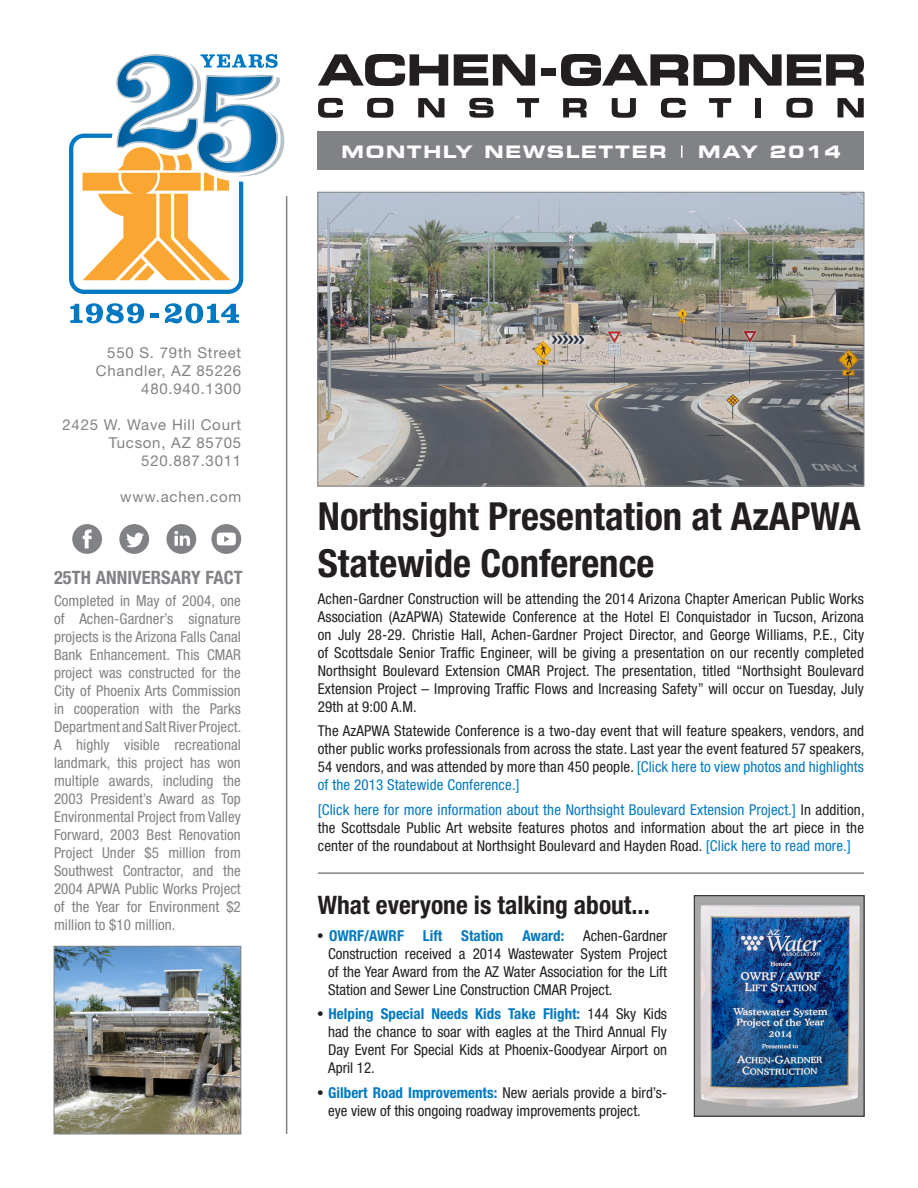
<style>
.page{position:relative;width:918px;height:1188px;background:#fff}
.page>*{position:absolute;margin:0;border:0;box-sizing:border-box;transform-origin:0 0}
.t1{font:700 condensed 38.7px/46.5px "Helvetica Neue LT Std";color:#231f20}
.t2{font:700 condensed 25.5px "Helvetica Neue LT Std";color:#231f20}
.t3{font:700 condensed 18.45px "Helvetica Neue LT Std";letter-spacing:.005em;color:#808285}
.t4{font:700 expanded 16.95px "Square 721 BT";letter-spacing:.1em;color:#fff}
.t5{font:condensed 15px/18px "Helvetica Neue LT Std";color:#231f20;text-align:justify}
.t6{font:condensed 15px/18px "Helvetica Neue LT Std";letter-spacing:.005em;color:#808285;text-align:justify}
.t7{font:15px "Helvetica Neue LT Std";letter-spacing:.05em;color:#808285}
.t8{font:700 condensed 15px "Helvetica Neue LT Std";color:#0079c2}
.s1{color:#0079c2}
.s2{font-family:"Helvetica";font-weight:400;font-stretch:normal;color:#231f20}
.s3{font-weight:400;color:#231f20}
.s4{font-family:"Helvetica";font-stretch:normal}
.s5{font-weight:700;color:#0079c2}
</style>
<div class="page">
<img style="left:320px;top:194px;width:542px;height:290px">
<div style="left:318px;top:192px;width:546px;height:294px;border:1px solid #808285"></div>
<svg style="left:70px;top:303px;width:74px;height:20px"></svg>
<div style="left:151px;top:313px;width:8px;height:5px;background:#0079c2"></div>
<svg style="left:165px;top:303px;width:74px;height:20px"></svg>
<svg style="left:69px;top:54px;width:217px;height:240px"></svg>
<svg style="left:72px;top:524px;width:30px;height:30px"></svg>
<svg style="left:119px;top:524px;width:30px;height:30px"></svg>
<svg style="left:166px;top:524px;width:30px;height:30px"></svg>
<svg style="left:211px;top:524px;width:30px;height:30px"></svg>
<svg style="left:318px;top:98px;width:25px;height:20px"></svg>
<svg style="left:367px;top:98px;width:26px;height:20px"></svg>
<svg style="left:418px;top:98px;width:26px;height:19px"></svg>
<svg style="left:469px;top:98px;width:25px;height:20px"></svg>
<svg style="left:517px;top:98px;width:22px;height:19px"></svg>
<svg style="left:563px;top:98px;width:24px;height:19px"></svg>
<svg style="left:612px;top:98px;width:24px;height:20px"></svg>
<svg style="left:661px;top:98px;width:25px;height:20px"></svg>
<svg style="left:709px;top:98px;width:22px;height:19px"></svg>
<div style="left:755px;top:98px;width:6px;height:19px;background:#231f20"></div>
<svg style="left:786px;top:98px;width:27px;height:20px"></svg>
<svg style="left:838px;top:98px;width:26px;height:19px"></svg>
<svg style="left:318px;top:54px;width:130px;height:32px"></svg>
<svg style="left:454px;top:54px;width:81px;height:32px"></svg>
<div style="left:541px;top:68px;width:15px;height:8px;background:#231f20"></div>
<svg style="left:561px;top:54px;width:127px;height:32px"></svg>
<svg style="left:694px;top:54px;width:170px;height:32px"></svg>
<hr style="left:286px;top:196px;width:1px;height:938px;background:#808285">
<hr style="left:318px;top:872px;width:546px;height:2px;background:#808285">
<img style="left:696px;top:898px;width:166px;height:216px">
<img style="left:56px;top:948px;width:183px;height:184px">
<div style="left:54px;top:946px;width:187px;height:188px;border:1px solid #808285"></div>
<div style="left:318px;top:132px;width:546px;height:38px;background:#808285"></div>
<svg style="left:681px;top:145px;width:1px;height:13px"></svg>
<p class="t4" style="left:342px;top:142px;width:327px">MONTHLY NEWSLETTER</p>
<p class="t4" style="left:698px;top:142px;width:144px">MAY 2014</p>
<p class="t7" style="left:107px;top:344px;width:135px">550 S. 79th Street</p>
<p class="t7" style="left:96px;top:362px;width:147px">Chandler, AZ 85226</p>
<p class="t7" style="left:141px;top:380px;width:101px">480.940.1300</p>
<p class="t7" style="left:62px;top:416px;width:180px">2425 W. Wave Hill Court</p>
<p class="t7" style="left:109px;top:434px;width:134px">Tucson, AZ 85705</p>
<p class="t7" style="left:141px;top:452px;width:101px">520.887.3011</p>
<p class="t7" style="left:120px;top:488px;width:122px">www.achen.com</p>
<p class="t3" style="left:54px;top:567px;width:190px">25TH ANNIVERSARY FACT</p>
<p class="t6" style="left:54px;top:592px;width:189px">Completed in May of 2004, one of Achen-Gardner’s signature projects is the Arizona Falls Canal Bank Enhancement. This CMAR project was constructed for the City of Phoenix Arts Commission in cooperation with the Parks Department and Salt River Project.<br>A highly visible recreational landmark, this project has won multiple awards, including the 2003 President’s Award as Top Environmental Project from Valley Forward, 2003 Best Renovation Project Under $5 million from Southwest Contractor, and the 2004 APWA Public Works Project of the Year for Environment $2 million to $10 million.</p>
<p class="t1" style="left:318px;top:493px;width:544px">Northsight Presentation at AzAPWA<br>Statewide Conference</p>
<p class="t5" style="left:318px;top:589px;width:548px">Achen-Gardner Construction will be attending the 2014 Arizona Chapter American Public Works Association (AzAPWA) Statewide Conference at the Hotel El Conquistador in Tucson, Arizona on July 28-29. Christie Hall, Achen-Gardner Project Director, and George Williams, P.E., City of Scottsdale Senior Traffic Engineer, will be giving a presentation on our recently completed Northsight Boulevard Extension CMAR Project. The presentation, titled “Northsight Boulevard Extension Project – Improving Traffic Flows and Increasing Safety” will occur on Tuesday, July 29th at 9:00 A.M.</p>
<p class="t5" style="left:318px;top:722px;width:548px">The AzAPWA Statewide Conference is a two-day event that will feature speakers, vendors, and other public works professionals from across the state. Last year the event featured 57 speakers, 54 vendors, and was attended by more than 450 people. <span class="s1">[Click here to view photos and highlights of the 2013 Statewide Conference.]</span></p>
<p class="t5" style="left:318px;top:801px;width:548px"><span class="s1">[Click here for more information about the Northsight Boulevard Extension Project.]</span> In addition, the Scottsdale Public Art website features photos and information about the art piece in the center of the roundabout at Northsight Boulevard and Hayden Road. <span class="s1">[Click here to read more.]</span></p>
<p class="t2" style="left:318px;top:889px;width:334px">What everyone is talking about...</p>
<p class="t8" style="left:318px;top:926px;width:88px"><span class="s2">•</span> OWRF/AWRF</p>
<p class="t8" style="left:423px;top:926px;width:21px">Lift</p>
<p class="t8" style="left:461px;top:926px;width:44px">Station</p>
<p class="t8" style="left:522px;top:926px;width:43px">Award:</p>
<p class="t5" style="left:583px;top:926px;width:85px">Achen-Gardner</p>
<p class="t5" style="left:328px;top:944px;width:341px">Construction received a 2014 Wastewater System Project of the Year Award from the AZ Water Association for the Lift Station and Sewer Line Construction CMAR Project.</p>
<p class="t8" style="left:318px;top:1005px;width:351px"><span class="s2">•</span> Helping Special Needs Kids Take Flight: <span class="s3">144 Sky Kids</span></p>
<p class="t5" style="left:328px;top:1023px;width:341px">had the chance to soar with eagles at the Third Annual Fly Day Event For Special Kids at Phoenix-Goodyear Airport on April 12.</p>
<p class="t5" style="left:318px;top:1084px;width:351px"><span class="s4">•</span> <span class="s5">Gilbert Road Improvements:</span> New aerials provide a bird’s-</p>
<p class="t5" style="left:328px;top:1102px;width:314px">eye view of this ongoing roadway improvements project.</p>
</div>
